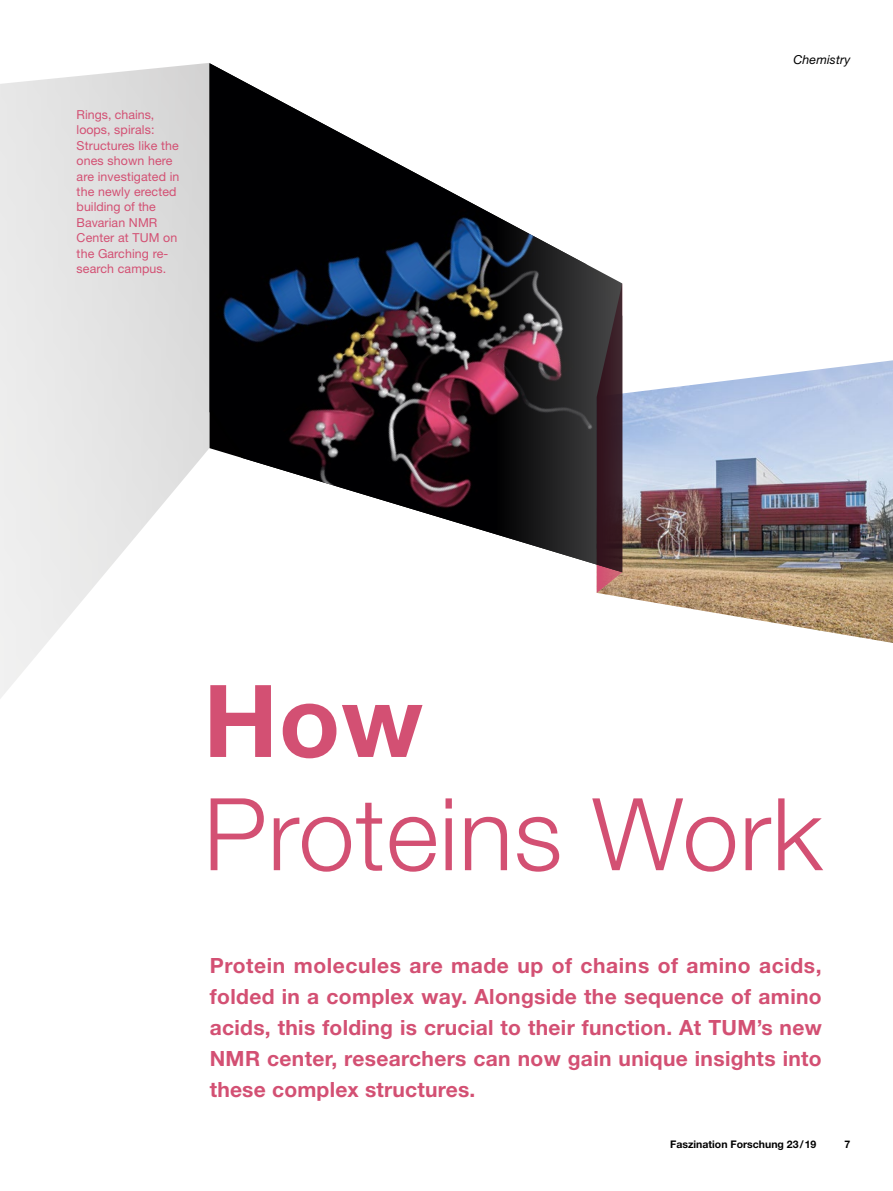
<style>
.page{position:relative;width:893px;height:1191px;background:#fff}
.page>*{position:absolute;margin:0;border:0;box-sizing:border-box;transform-origin:0 0}
._68_Überschrift_H1{font:300 100.5px/113.2px "Helvetica Neue LT Std";letter-spacing:.01em;color:#d35073}
._14_Intro{font:700 21px/30.9px "Helvetica Neue LT Std";letter-spacing:.015em;color:#d35073;text-align:justify}
.BU_Flattersatz{font:12.3px/15.5px "Helvetica Neue LT Std";letter-spacing:.01em;color:#d35073}
.t1{font:italic 12.3px "Helvetica Neue LT Std";letter-spacing:.01em;color:#000}
.t2{font:700 10.5px "Helvetica Neue LT Std";color:#000}
.s1{font-weight:700}
</style>
<div class="page">
<svg style="left:0;top:63px;width:209px;height:636px"></svg>
<img style="left:598px;top:360px;width:295px;height:283px">
<svg style="left:597px;top:572px;width:25px;height:21px"></svg>
<img style="left:210px;top:63px;width:412px;height:509px">
<p class="BU_Flattersatz" style="left:77px;top:106px;width:104px">Rings, chains, loops, spirals:<br>Structures like the ones shown here are investigated in the newly erected building of the<br>Bavarian NMR<br>Center at TUM on the Garching re&shy;search campus.</p>
<p class="t1" style="left:794px;top:52px;width:58px">Chemistry</p>
<p class="_68_Überschrift_H1" style="left:203px;top:662px;width:620px"><span class="s1">How<br></span>Proteins Work</p>
<p class="_14_Intro" style="left:210px;top:949px;width:614px">Protein molecules are made up of chains of amino acids, folded in a complex way. Alongside the sequence of amino acids, this folding is crucial to their function. At TUM’s new NMR center, researchers can now gain unique insights into these complex structures.</p>
<p class="t2" style="left:670px;top:1137px;width:148px">Faszination Forschung 23/19</p>
<p class="t2" style="left:845px;top:1137px;width:7px">7</p>
</div>
